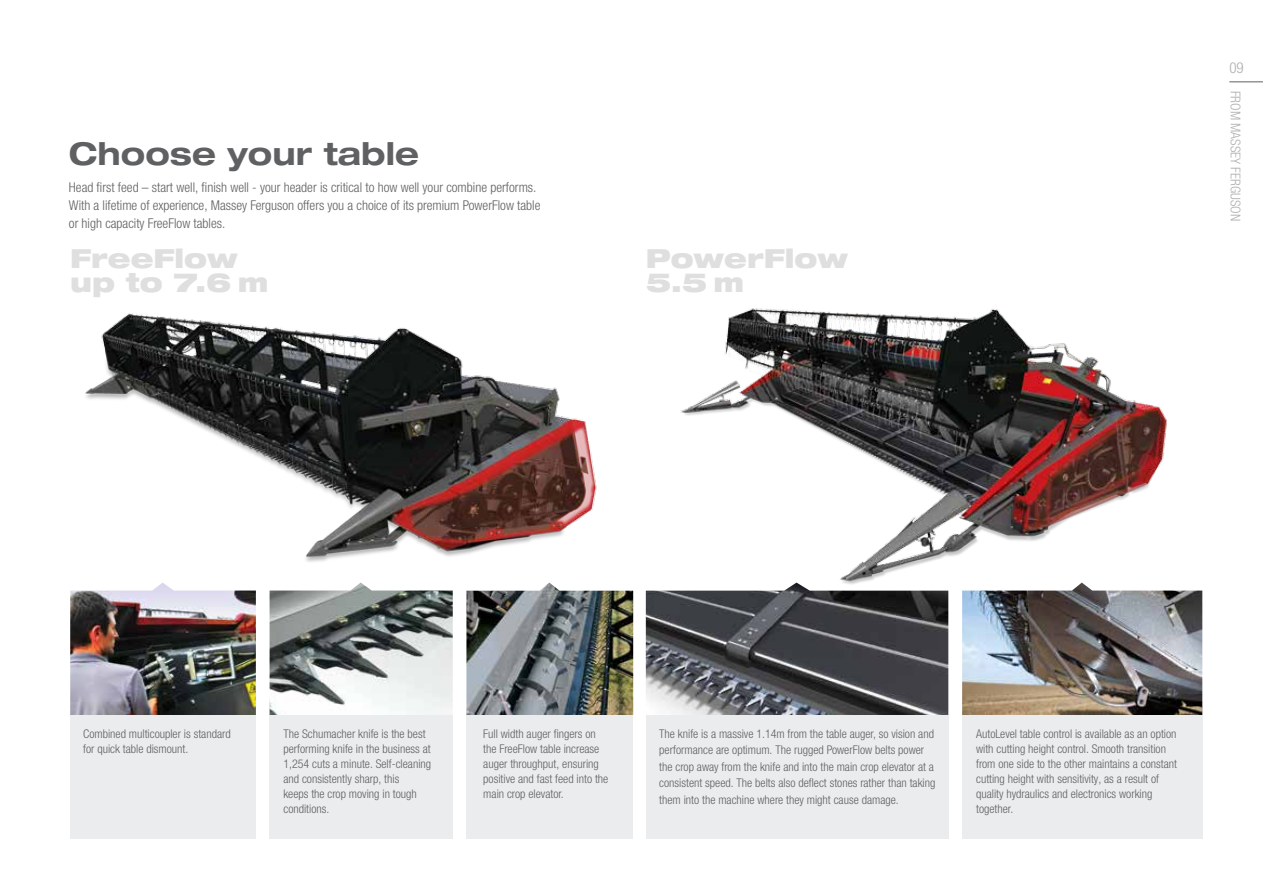
<style>
.page{position:relative;width:1263px;height:893px;background:#fff}
.page>*{position:absolute;margin:0;border:0;box-sizing:border-box;transform-origin:0 0}
.t1{font:700 expanded 31.5px "Helvetica Neue";color:#5f6062}
.t2{font:900 expanded 26.4px/23.7px "Helvetica Neue";color:#dfdfe0}
.t3{font:300 condensed 15px "Helvetica Neue LTW1 G";color:#afafb0}
.t4{font:300 condensed 13.5px/18px "Helvetica Neue LTW1 G";color:#5f6062}
.t5{font:300 condensed 13.5px "Helvetica Neue LTW1 G";color:#afafb0}
.t6{font:300 condensed 12px/15px "Helvetica Neue LTW1 G";color:#5f6062}
</style>
<div class="page">
<img style="left:70px;top:583px;width:186px;height:132px">
<img style="left:646px;top:590px;width:302px;height:125px">
<img style="left:962px;top:590px;width:240px;height:125px">
<img style="left:85px;top:313px;width:512px;height:249px">
<img style="left:466px;top:583px;width:167px;height:132px">
<img style="left:270px;top:583px;width:183px;height:132px">
<img style="left:676px;top:308px;width:493px;height:290px">
<div style="left:646px;top:715px;width:302px;height:124px;background:#ebeced"></div>
<div style="left:962px;top:715px;width:240px;height:124px;background:#ebeced"></div>
<div style="left:70px;top:715px;width:186px;height:124px;background:#ebeced"></div>
<div style="left:466px;top:715px;width:167px;height:124px;background:#ebeced"></div>
<div style="left:270px;top:715px;width:183px;height:124px;background:#ebeced"></div>
<hr style="left:1229px;top:81px;width:34px;height:1px;background:#5f6062">
<h1 class="t1" style="left:69px;top:134px;width:351px">Choose your table</h1>
<p class="t4" style="left:69px;top:179px;width:473px">Head first feed – start well, finish well - your header is critical to how well your combine performs.<br>With a lifetime of experience, Massey Ferguson offers you a choice of its premium PowerFlow table or high capacity FreeFlow tables.</p>
<h2 class="t2" style="left:70px;top:246px;width:200px">FreeFlow up to 7.6 m</h2>
<h2 class="t2" style="left:646px;top:246px;width:204px">PowerFlow<br>5.5 m</h2>
<p class="t3" style="left:1229px;top:59px;width:16px">09</p>
<p class="t5" style="left:1243px;top:91px;width:132px;rotate:90deg">FROM MASSEY FERGUSON</p>
<p class="t6" style="left:83px;top:726px;width:149px">Combined multicoupler is standard for quick table dismount.</p>
<p class="t6" style="left:483px;top:726px;width:127px">Full width auger fingers on the FreeFlow table increase auger throughput, ensuring positive and fast feed into the main crop elevator.</p>
<p class="t6" style="left:283px;top:726px;width:149px">The Schumacher knife is the best performing knife in the business at<br>1,254 cuts a minute. Self-cleaning and consistently sharp, this<br>keeps the crop moving in tough conditions.</p>
<p class="t6" style="left:659px;top:725px;width:278px;line-height:16.5px">The knife is a massive 1.14m from the table auger, so vision and performance are optimum. The rugged PowerFlow belts power the crop away from the knife and into the main crop elevator at a consistent speed. The belts also deflect stones rather than taking them into the machine where they might cause damage.</p>
<p class="t6" style="left:976px;top:726px;width:202px">AutoLevel table control is available as an option with cutting height control. Smooth transition from one side to the other maintains a constant cutting height with sensitivity, as a result of quality hydraulics and electronics working together.</p>
</div>
